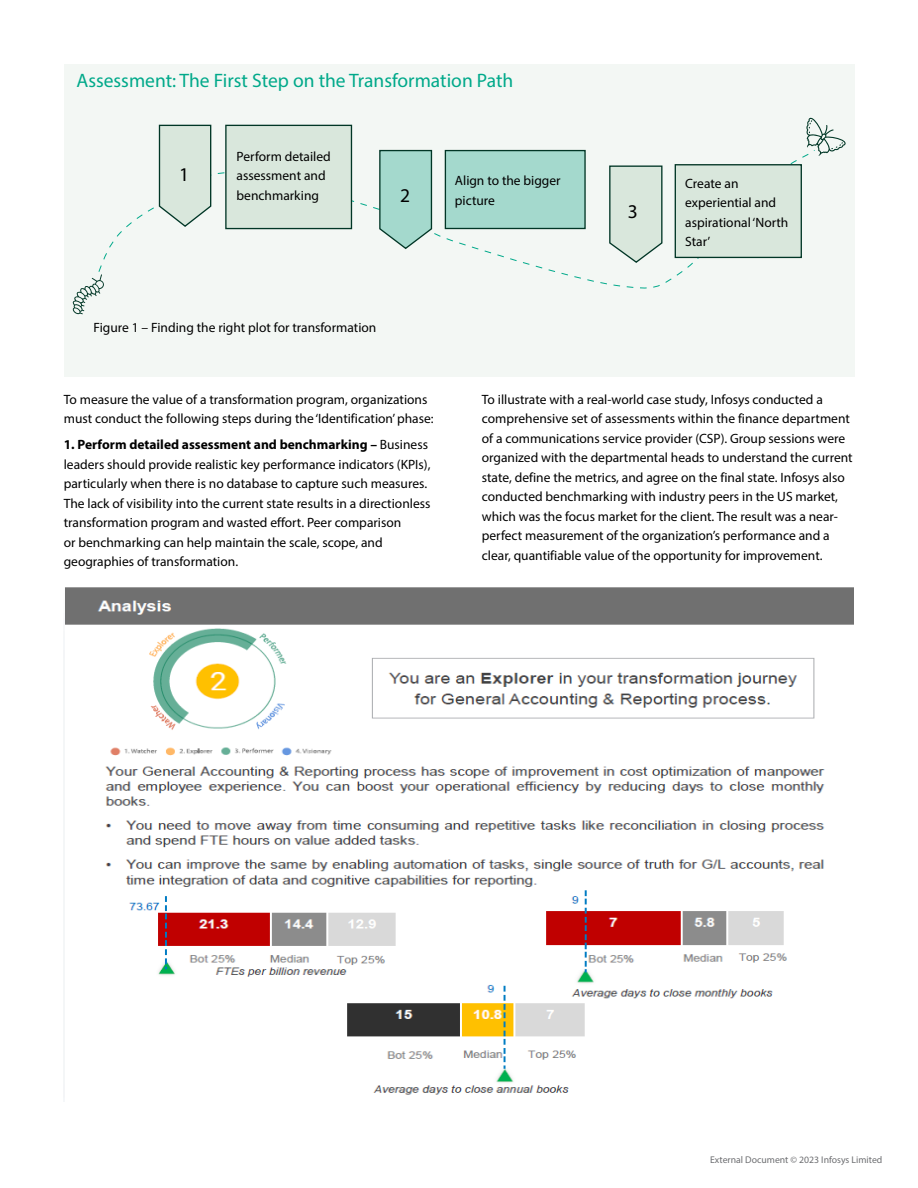
<style>
.page{position:relative;width:918px;height:1188px;background:#fff}
.page>*{position:absolute;margin:0;border:0;box-sizing:border-box;transform-origin:0 0}
.t1{font:19.5px "Myriad Pro";color:#00a98a}
.t2{font:19.5px "Myriad Pro";color:#000}
.t3{font:13.5px/19.5px "Myriad Pro";color:#000}
.t4{font:9.75px "Myriad Pro";color:#6d6e71}
.s1{font-weight:700}
</style>
<div class="page">
<div style="left:64px;top:64px;width:790px;height:313px;background:#f3f7f4"></div>
<svg style="left:98px;top:149px;width:708px;height:140px"></svg>
<svg style="left:806px;top:117px;width:40px;height:39px"></svg>
<svg style="left:72px;top:274px;width:32px;height:40px"></svg>
<svg style="left:158px;top:124px;width:54px;height:104px;background:#ceddd3"></svg>
<div style="left:226px;top:125px;width:125px;height:104px;background:#d9e7dc"></div>
<div style="left:225px;top:125px;width:127px;height:104px;border:1px solid #013626"></div>
<svg style="left:379px;top:149px;width:54px;height:101px;background:#a3d2c6"></svg>
<div style="left:445px;top:151px;width:140px;height:77px;background:#a4d9cd"></div>
<div style="left:445px;top:150px;width:141px;height:79px;border:1px solid #013626"></div>
<svg style="left:609px;top:165px;width:54px;height:99px;background:#cddcd2"></svg>
<div style="left:675px;top:165px;width:126px;height:92px;background:#d9e7dc"></div>
<div style="left:675px;top:164px;width:127px;height:94px;border:1px solid #013626"></div>
<img style="left:64px;top:587px;width:790px;height:511px">
<h1 class="t1" style="left:77px;top:68px;width:438px">Assessment: The First Step on the Transformation Path</h1>
<h1 class="t2" style="left:179px;top:162px;width:12px">1</h1>
<p class="t3" style="left:237px;top:146px;width:96px">Perform detailed assessment and benchmarking</p>
<h1 class="t2" style="left:400px;top:184px;width:12px">2</h1>
<p class="t3" style="left:455px;top:171px;width:107px">Align to the bigger picture</p>
<p class="t3" style="left:685px;top:173px;width:105px">Create an experiential and aspirational ‘North<br>Star’</p>
<h1 class="t2" style="left:628px;top:200px;width:12px">3</h1>
<p class="t3" style="left:94px;top:317px;width:284px">Figure 1 – Finding the right plot for transformation</p>
<p class="t3" style="left:64px;top:389px;width:371px">To measure the value of a transformation program, organizations must conduct the following steps during the ‘Identification’ phase:</p>
<p class="t3" style="left:64px;top:435px;width:368px"><span class="s1">1. Perform detailed assessment and benchmarking –</span> Business leaders should provide realistic key performance indicators (KPIs), particularly when there is no database to capture such measures.<br>The lack of visibility into the current state results in a directionless transformation program and wasted effort. Peer comparison<br>or benchmarking can help maintain the scale, scope, and geographies of transformation.</p>
<p class="t3" style="left:482px;top:389px;width:372px">To illustrate with a real-world case study, Infosys conducted a comprehensive set of assessments within the finance department of a communications service provider (CSP). Group sessions were organized with the departmental heads to understand the current state, define the metrics, and agree on the final state. Infosys also conducted benchmarking with industry peers in the US market, which was the focus market for the client. The result was a near&shy;perfect measurement of the organization’s performance and a clear, quantifiable value of the opportunity for improvement.</p>
<p class="t4" style="left:710px;top:1154px;width:174px">External Document © 2023 Infosys Limited</p>
</div>
